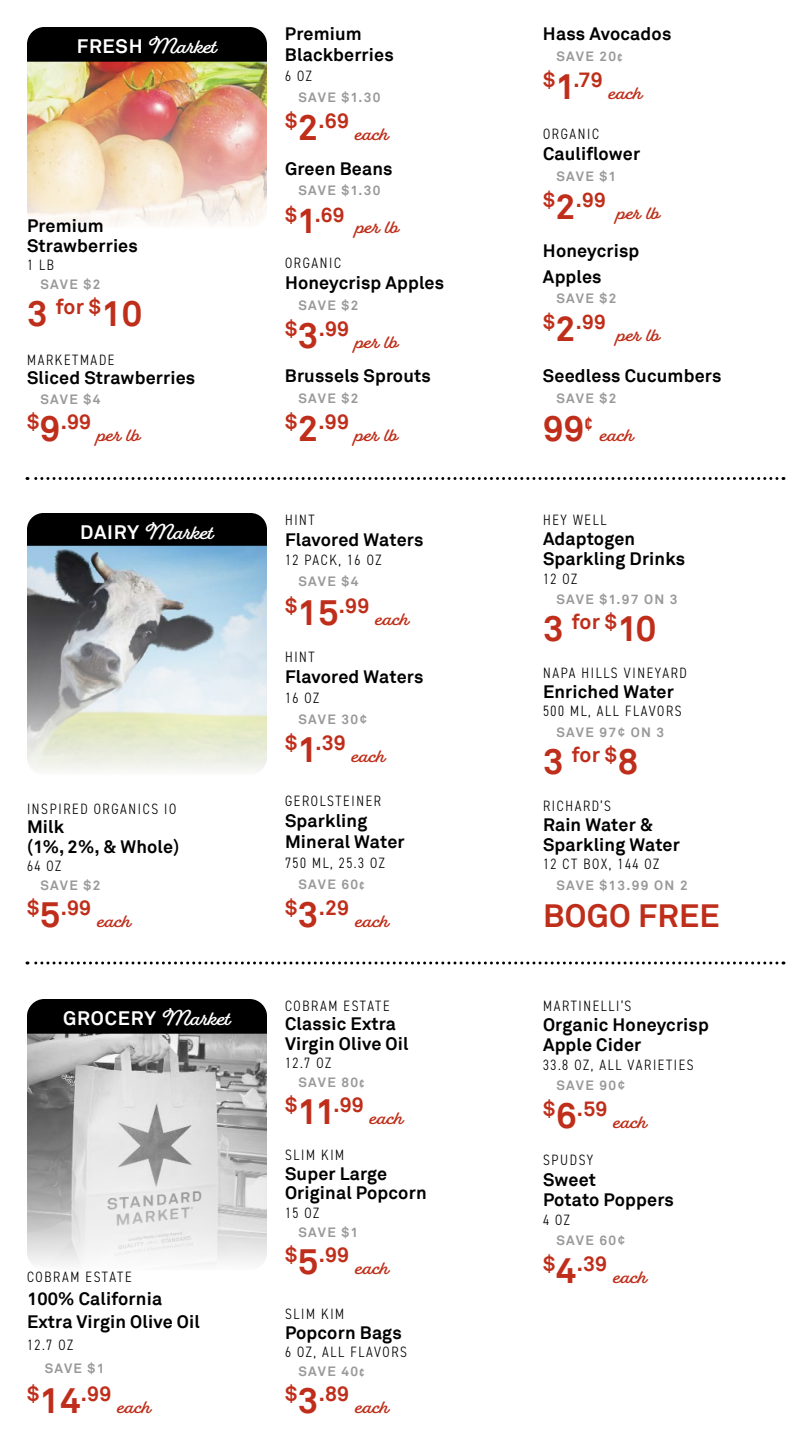
<style>
.page{position:relative;width:810px;height:1440px;background:#fff}
.page>*{position:absolute;margin:0;border:0;box-sizing:border-box;transform-origin:0 0}
.t1{font:700 36px "Akkurat";color:#bf2e1a}
.t2{font:700 32.25px "Akkurat";letter-spacing:.01em;color:#bf2e1a}
.t3{font:700 21px "Akkurat";letter-spacing:.01em;color:#bf2e1a}
.t4{font:700 20.55px "Akkurat";color:#bf2e1a}
.t5{font:700 19.5px "Fairwater Script";color:#fff}
.t6{font:700 19.5px "Akkurat";letter-spacing:.04em;color:#fff}
.t7{font:700 18px/19.5px "Akkurat";letter-spacing:.01em;color:#000}
.t8{font:700 18px "Fairwater Script";letter-spacing:.01em;color:#bf2e1a}
.t9{font:300 condensed 15px "DIN2014";letter-spacing:.11em;color:#000}
.t10{font:700 13.5px "Akkurat";letter-spacing:.095em;color:#999}
.s1{font-family:"Akkurat"}
.s2{font-size:36px}
.s3{font-family:"Fairwater Script"}
.s4{font-size:35.25px}
.s5{font-family:"DIN Condensed"}
</style>
<div class="page">
<svg style="left:27px;top:477px;width:750px;height:3px"></svg>
<svg style="left:27px;top:962px;width:750px;height:2px"></svg>
<img style="left:27px;top:62px;width:240px;height:163px">
<img style="left:27px;top:546px;width:240px;height:225px">
<div style="left:27px;top:27px;width:240px;height:35px;background:#000"></div>
<div style="left:27px;top:513px;width:240px;height:33px;background:#000"></div>
<img style="left:27px;top:1034px;width:240px;height:231px">
<div style="left:27px;top:999px;width:240px;height:35px;background:#000"></div>
<p class="t5" style="left:77px;top:35px;width:141px"><span class="s1">FRESH</span> Market</p>
<p class="t7" style="left:27px;top:216px;width:112px">Premium<br>Strawberries</p>
<p class="t9" style="left:27px;top:255px;width:28px">1 LB</p>
<p class="t10" style="left:40px;top:276px;width:62px">SAVE $2</p>
<p class="t3" style="left:27px;top:293px;width:117px"><span class="s2">3</span> for $<span class="s2">10</span></p>
<p class="t9" style="left:27px;top:350px;width:89px">MARKETMADE</p>
<p class="t7" style="left:27px;top:368px;width:170px">Sliced Strawberries</p>
<p class="t10" style="left:40px;top:390px;width:62px">SAVE $4</p>
<p class="t3" style="left:27px;top:408px;width:66px">$<span class="s2">9</span>.99</p>
<p class="t8" style="left:97px;top:424px;width:44px">per lb</p>
<p class="t5" style="left:80px;top:520px;width:135px"><span class="s1">DAIRY</span> Market</p>
<p class="t9" style="left:27px;top:799px;width:151px">INSPIRED ORGANICS IO</p>
<p class="t7" style="left:27px;top:817px;width:154px">Milk<br>(1%, 2%, &amp; Whole)</p>
<p class="t9" style="left:27px;top:856px;width:36px">64 OZ</p>
<p class="t10" style="left:40px;top:877px;width:62px">SAVE $2</p>
<p class="t3" style="left:27px;top:894px;width:66px">$<span class="s2">5</span>.99</p>
<p class="t8" style="left:97px;top:910px;width:35px">each</p>
<p class="t6" style="left:63px;top:1006px;width:168px">GROCERY <span class="s3">Market</span></p>
<p class="t9" style="left:27px;top:1268px;width:106px">COBRAM ESTATE</p>
<p class="t7" style="left:27px;top:1287px;width:174px;line-height:23px">100% California<br>Extra Virgin Olive Oil</p>
<p class="t9" style="left:27px;top:1335px;width:48px">12.7 OZ</p>
<p class="t10" style="left:45px;top:1359px;width:61px">SAVE $1</p>
<p class="t3" style="left:27px;top:1380px;width:86px">$<span class="s2">14</span>.99</p>
<p class="t8" style="left:117px;top:1396px;width:35px">each</p>
<p class="t7" style="left:285px;top:23px;width:110px;line-height:20.7px">Premium<br>Blackberries</p>
<p class="t9" style="left:285px;top:67px;width:28px">6 OZ</p>
<p class="t10" style="left:298px;top:89px;width:84px">SAVE $1.30</p>
<p class="t3" style="left:285px;top:107px;width:66px">$<span class="s2">2</span>.69</p>
<p class="t8" style="left:355px;top:123px;width:35px">each</p>
<p class="t7" style="left:285px;top:159px;width:109px">Green Beans</p>
<p class="t10" style="left:298px;top:182px;width:84px">SAVE $1.30</p>
<p class="t4" style="left:285px;top:201px;width:61px">$<span class="s4">1</span>.69</p>
<p class="t8" style="left:356px;top:217px;width:44px">per lb</p>
<p class="t9" style="left:285px;top:254px;width:57px">ORGANIC</p>
<p class="t7" style="left:285px;top:273px;width:161px">Honeycrisp Apples</p>
<p class="t10" style="left:298px;top:296px;width:62px">SAVE $2</p>
<p class="t3" style="left:285px;top:315px;width:66px">$<span class="s2">3</span>.99</p>
<p class="t8" style="left:355px;top:331px;width:44px">per lb</p>
<p class="t7" style="left:285px;top:366px;width:147px">Brussels Sprouts</p>
<p class="t10" style="left:298px;top:390px;width:62px">SAVE $2</p>
<p class="t3" style="left:285px;top:408px;width:66px">$<span class="s2">2</span>.99</p>
<p class="t8" style="left:355px;top:424px;width:44px">per lb</p>
<p class="t9" style="left:285px;top:510px;width:31px">HINT</p>
<p class="t7" style="left:285px;top:530px;width:140px">Flavored Waters</p>
<p class="t9" style="left:285px;top:551px;width:98px">12 PACK, 16 OZ</p>
<p class="t10" style="left:298px;top:573px;width:62px">SAVE $4</p>
<p class="t3" style="left:285px;top:592px;width:86px">$<span class="s2">15</span>.99</p>
<p class="t8" style="left:375px;top:608px;width:35px">each</p>
<p class="t9" style="left:285px;top:648px;width:31px">HINT</p>
<p class="t7" style="left:285px;top:667px;width:140px">Flavored Waters</p>
<p class="t9" style="left:285px;top:688px;width:36px">16 OZ</p>
<p class="t10" style="left:298px;top:710px;width:70px">SAVE 30¢</p>
<p class="t3" style="left:285px;top:729px;width:62px">$<span class="s2">1</span>.39</p>
<p class="t8" style="left:352px;top:745px;width:35px">each</p>
<p class="t9" style="left:285px;top:792px;width:97px">GEROLSTEINER</p>
<p class="t7" style="left:285px;top:810px;width:121px;line-height:21px">Sparkling<br>Mineral Water</p>
<p class="t9" style="left:285px;top:853px;width:102px">750 ML, 25.3 OZ</p>
<p class="t10" style="left:298px;top:875px;width:68px">SAVE 60<span class="s5">¢</span></p>
<p class="t3" style="left:285px;top:894px;width:66px">$<span class="s2">3</span>.29</p>
<p class="t8" style="left:355px;top:910px;width:35px">each</p>
<p class="t9" style="left:285px;top:996px;width:106px">COBRAM ESTATE</p>
<p class="t7" style="left:285px;top:1014px;width:125px">Classic Extra<br>Virgin Olive Oil</p>
<p class="t9" style="left:285px;top:1054px;width:48px">12.7 OZ</p>
<p class="t10" style="left:298px;top:1074px;width:68px">SAVE 80<span class="s5">¢</span></p>
<p class="t3" style="left:285px;top:1092px;width:80px">$<span class="s2">11</span>.99</p>
<p class="t8" style="left:370px;top:1108px;width:35px">each</p>
<p class="t9" style="left:285px;top:1146px;width:61px">SLIM KIM</p>
<p class="t7" style="left:285px;top:1164px;width:143px">Super Large<br>Original Popcorn</p>
<p class="t9" style="left:285px;top:1203px;width:36px">15 OZ</p>
<p class="t10" style="left:298px;top:1224px;width:61px">SAVE $1</p>
<p class="t3" style="left:285px;top:1241px;width:66px">$<span class="s2">5</span>.99</p>
<p class="t8" style="left:355px;top:1257px;width:35px">each</p>
<p class="t9" style="left:285px;top:1305px;width:61px">SLIM KIM</p>
<p class="t7" style="left:285px;top:1323px;width:118px">Popcorn Bags</p>
<p class="t9" style="left:285px;top:1342px;width:124px">6 OZ, ALL FLAVORS</p>
<p class="t10" style="left:298px;top:1363px;width:68px">SAVE 40<span class="s5">¢</span></p>
<p class="t3" style="left:285px;top:1380px;width:66px">$<span class="s2">3</span>.89</p>
<p class="t8" style="left:355px;top:1396px;width:35px">each</p>
<p class="t7" style="left:543px;top:24px;width:130px">Hass Avocados</p>
<p class="t10" style="left:556px;top:47px;width:68px">SAVE 20<span class="s5">¢</span></p>
<p class="t3" style="left:543px;top:66px;width:61px">$<span class="s2">1</span>.79</p>
<p class="t8" style="left:608px;top:82px;width:35px">each</p>
<p class="t9" style="left:543px;top:125px;width:57px">ORGANIC</p>
<p class="t7" style="left:543px;top:144px;width:99px">Cauliflower</p>
<p class="t10" style="left:556px;top:168px;width:61px">SAVE $1</p>
<p class="t4" style="left:543px;top:187px;width:64px">$<span class="s4">2</span>.99</p>
<p class="t8" style="left:617px;top:202px;width:44px">per lb</p>
<p class="t7" style="left:543px;top:239px;width:98px;line-height:25.2px">Honeycrisp<br>Apples</p>
<p class="t10" style="left:556px;top:290px;width:62px">SAVE $2</p>
<p class="t4" style="left:543px;top:309px;width:64px">$<span class="s4">2</span>.99</p>
<p class="t8" style="left:617px;top:324px;width:44px">per lb</p>
<p class="t7" style="left:543px;top:366px;width:180px">Seedless Cucumbers</p>
<p class="t10" style="left:556px;top:390px;width:62px">SAVE $2</p>
<h1 class="t1" style="left:543px;top:406px;width:51px">99<sup>¢</sup></h1>
<p class="t8" style="left:600px;top:424px;width:35px">each</p>
<p class="t9" style="left:543px;top:510px;width:65px">HEY WELL</p>
<p class="t7" style="left:543px;top:529px;width:144px;line-height:20.1px">Adaptogen<br>Sparkling Drinks</p>
<p class="t9" style="left:543px;top:569px;width:36px">12 OZ</p>
<p class="t10" style="left:556px;top:590px;width:123px">SAVE $1.97 ON 3</p>
<p class="t3" style="left:543px;top:608px;width:115px"><span class="s2">3</span> for $<span class="s2">10</span></p>
<p class="t9" style="left:543px;top:663px;width:145px">NAPA HILLS VINEYARD</p>
<p class="t7" style="left:543px;top:682px;width:132px">Enriched Water</p>
<p class="t9" style="left:543px;top:702px;width:140px">500 ML, ALL FLAVORS</p>
<p class="t10" style="left:556px;top:723px;width:109px">SAVE 97¢ ON 3</p>
<p class="t3" style="left:543px;top:741px;width:97px"><span class="s2">3</span> for $<span class="s2">8</span></p>
<p class="t9" style="left:543px;top:796px;width:69px">RICHARD’S</p>
<p class="t7" style="left:543px;top:814px;width:138px;line-height:20.1px">Rain Water &amp;<br>Sparkling Water</p>
<p class="t9" style="left:543px;top:855px;width:118px">12 CT BOX, 144 OZ</p>
<p class="t10" style="left:556px;top:876px;width:133px">SAVE $13.99 ON 2</p>
<h2 class="t2" style="left:543px;top:895px;width:178px">BOGO FREE</h2>
<p class="t9" style="left:543px;top:996px;width:90px">MARTINELLI’S</p>
<p class="t7" style="left:543px;top:1015px;width:168px;line-height:20.2px">Organic Honeycrisp<br>Apple Cider</p>
<p class="t9" style="left:543px;top:1056px;width:152px">33.8 OZ, ALL VARIETIES</p>
<p class="t10" style="left:556px;top:1077px;width:70px">SAVE 90¢</p>
<p class="t3" style="left:543px;top:1095px;width:66px">$<span class="s2">6</span>.59</p>
<p class="t8" style="left:613px;top:1111px;width:35px">each</p>
<p class="t9" style="left:543px;top:1151px;width:52px">SPUDSY</p>
<p class="t7" style="left:543px;top:1169px;width:132px;line-height:20.2px">Sweet<br>Potato Poppers</p>
<p class="t9" style="left:543px;top:1210px;width:28px">4 OZ</p>
<p class="t10" style="left:556px;top:1232px;width:70px">SAVE 60¢</p>
<p class="t3" style="left:543px;top:1250px;width:66px">$<span class="s2">4</span>.39</p>
<p class="t8" style="left:613px;top:1266px;width:35px">each</p>
</div>
